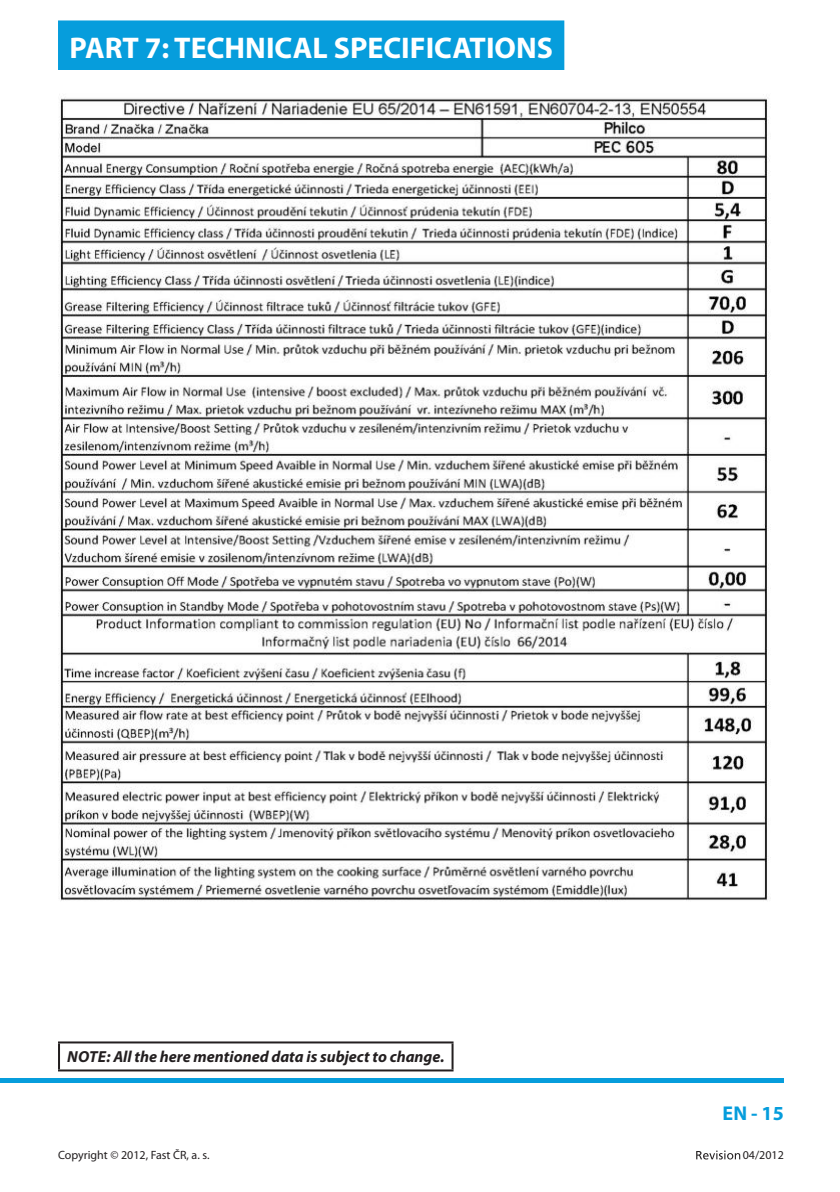
<style>
.page{position:relative;width:840px;height:1192px;background:#fff}
.page>*{position:absolute;margin:0;border:0;box-sizing:border-box;transform-origin:0 0}
.t1{font:700 30px "Myriad Pro";color:#fff}
.t2{font:700 20px "Myriad Pro";color:#069ddc}
.t3{font:italic 700 16px "Myriad Pro";color:#231f20}
.t4{font:12px "Myriad Pro";color:#231f20}
</style>
<div class="page">
<div style="left:0;top:1078px;width:784px;height:5px;background:#069ddc"></div>
<svg style="left:696px;top:1150px;width:44px;height:9px"></svg>
<div style="left:58px;top:20px;width:506px;height:51px;background:#069ddc"></div>
<hr style="left:58px;top:1041px;width:395px;height:2px;background:#231f20">
<hr style="left:58px;top:1043px;width:2px;height:26px;background:#231f20">
<hr style="left:451px;top:1043px;width:2px;height:26px;background:#231f20">
<hr style="left:58px;top:1069px;width:395px;height:2px;background:#231f20">
<img style="left:58px;top:97px;width:712px;height:804px">
<h1 class="t1" style="left:69px;top:37px;width:485px">PART 7: TECHNICAL SPECIFICATIONS</h1>
<p class="t3" style="left:67px;top:1051px;width:379px">NOTE: All the here mentioned data is subject to change.</p>
<p class="t4" style="left:58px;top:1149px;width:153px">Copyright © 2012, Fast ČR, a. s.</p>
<p class="t2" style="left:722px;top:1106px;width:63px">EN - 15</p>
<p class="t4" style="left:743px;top:1149px;width:43px">04/2012</p>
</div>
